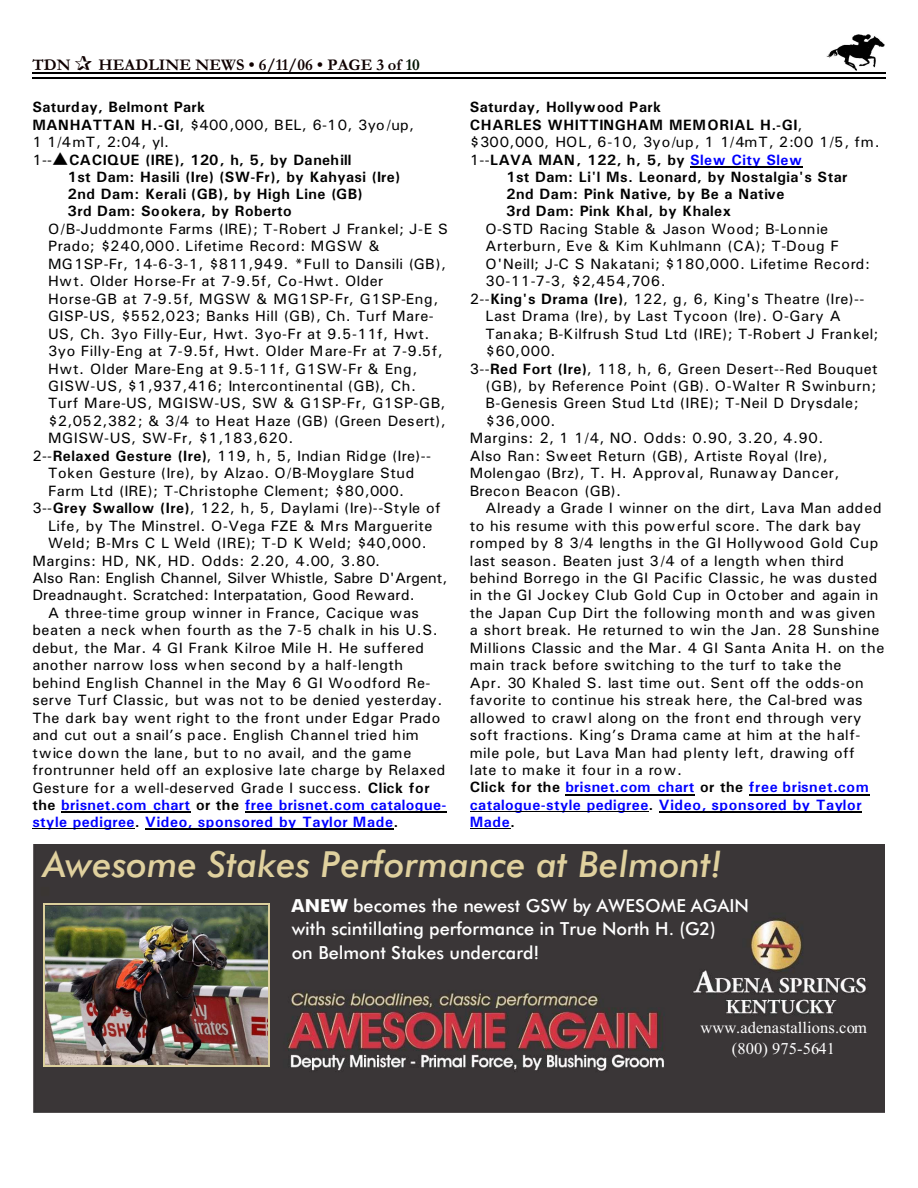
<style>
.page{position:relative;width:918px;height:1188px;background:#fff}
.page>*{position:absolute;margin:0;border:0;box-sizing:border-box;transform-origin:0 0}
.t1{font:italic 36px "Futura Md BT";color:#e0d19e}
.t2{font:18px/23.7px "Futura Md BT";color:#fff}
.t3{font:16.5px/21px "Times New Roman";letter-spacing:.005em;color:#fff;text-align:center}
.t4{font:700 16.5px "Garamond";letter-spacing:.005em;color:#0f0000}
.t5{font:15px "Univers";letter-spacing:.03em;color:#000}
.t6{font:700 15px/17.4px "Univers";letter-spacing:.03em;color:#000}
.t7{font:700 15px "Univers";letter-spacing:.03em;color:#00f}
.t8{font:15px "Univers";letter-spacing:.01em;color:#000}
.t9{font:15px "Univers";letter-spacing:.06em;color:#000}
.t10{font:15px "Univers";letter-spacing:.005em;color:#000}
.t11{font:15px "Univers";letter-spacing:.055em;color:#000}
.s1{color:#001400}
.s2{font-weight:400}
.s3{font-weight:700}
.s4{color:#000}
.s5{color:#00f}
</style>
<div class="page">
<img style="left:826px;top:34px;width:59px;height:36px">
<hr style="left:32px;top:72px;width:853px;height:1px;background:#000">
<hr style="left:32px;top:77px;width:853px;height:2px;background:#000">
<hr style="left:61px;top:811px;width:130px;height:2px;background:#000">
<hr style="left:245px;top:811px;width:202px;height:2px;background:#000">
<hr style="left:32px;top:828px;width:103px;height:1px;background:#000">
<hr style="left:145px;top:829px;width:248px;height:1px;background:#000">
<hr style="left:690px;top:166px;width:113px;height:1px;background:#000">
<hr style="left:565px;top:794px;width:130px;height:1px;background:#000">
<hr style="left:749px;top:794px;width:120px;height:1px;background:#000">
<hr style="left:470px;top:811px;width:179px;height:1px;background:#000">
<hr style="left:659px;top:811px;width:202px;height:2px;background:#000">
<hr style="left:470px;top:828px;width:40px;height:1px;background:#000">
<img style="left:33px;top:844px;width:851px;height:269px">
<img style="left:45px;top:907px;width:223px;height:159px">
<hr style="left:43px;top:903px;width:1px;height:164px;background:#dbcf9c">
<hr style="left:269px;top:903px;width:1px;height:164px;background:#dbcf9c">
<hr style="left:43px;top:903px;width:227px;height:2px;background:#dbcf9c">
<hr style="left:43px;top:1066px;width:227px;height:1px;background:#dbcf9c">
<p class="t4" style="left:32px;top:59px;width:40px">TDN</p>
<p class="t4" style="left:98px;top:59px;width:323px">HEADLINE NEWS • 6/11/06 • PAGE 3 of <span class="s1">10</span></p>
<p class="t6" style="left:32px;top:100px;width:383px">Saturday, Belmont Park<br>MANHATTAN H.-GI<span class="s2">, $400,000, BEL, 6-10, 3yo/up,<br>1 1/4mT, 2:04, yl.<br>1--</span>▲CACIQUE (IRE), 120, h, 5, by Danehill</p>
<p class="t6" style="left:68px;top:169px;width:334px">1st Dam: Hasili (Ire) (SW-Fr), by Kahyasi (Ire)<br>2nd Dam: Kerali (GB), by High Line (GB)<br>3rd Dam: Sookera, by Roberto</p>
<p class="t5" style="left:48px;top:223px;width:401px">O/B-Juddmonte Farms (IRE); T-Robert J Frankel; J-E S</p>
<p class="t11" style="left:48px;top:241px;width:333px">Prado; $240,000. Lifetime Record: MGSW &amp;</p>
<p class="t5" style="left:48px;top:258px;width:399px">MG1SP-Fr, 14-6-3-1, $811,949. *Full to Dansili (GB),</p>
<p class="t5" style="left:48px;top:276px;width:337px">Hwt. Older Horse-Fr at 7-9.5f, Co-Hwt. Older</p>
<p class="t5" style="left:48px;top:293px;width:392px">Horse-GB at 7-9.5f, MGSW &amp; MG1SP-Fr, G1SP-Eng,</p>
<p class="t5" style="left:48px;top:311px;width:387px">GISP-US, $552,023; Banks Hill (GB), Ch. Turf Mare-</p>
<p class="t5" style="left:48px;top:328px;width:383px">US, Ch. 3yo Filly-Eur, Hwt. 3yo-Fr at 9.5-11f, Hwt.</p>
<p class="t5" style="left:48px;top:346px;width:396px">3yo Filly-Eng at 7-9.5f, Hwt. Older Mare-Fr at 7-9.5f,</p>
<p class="t5" style="left:48px;top:363px;width:371px">Hwt. Older Mare-Eng at 9.5-11f, G1SW-Fr &amp; Eng,</p>
<p class="t5" style="left:48px;top:381px;width:370px">GISW-US, $1,937,416; Intercontinental (GB), Ch.</p>
<p class="t5" style="left:48px;top:398px;width:399px">Turf Mare-US, MGISW-US, SW &amp; G1SP-Fr, G1SP-GB,</p>
<p class="t5" style="left:48px;top:416px;width:399px">$2,052,382; &amp; 3/4 to Heat Haze (GB) (Green Desert),</p>
<p class="t5" style="left:48px;top:433px;width:247px">MGISW-US, SW-Fr, $1,183,620.</p>
<p class="t5" style="left:32px;top:450px;width:400px">2--<span class="s3">Relaxed Gesture (Ire)</span>, 119, h, 5, Indian Ridge (Ire)--</p>
<p class="t5" style="left:48px;top:468px;width:368px">Token Gesture (Ire), by Alzao. O/B-Moyglare Stud</p>
<p class="t5" style="left:48px;top:485px;width:358px">Farm Ltd (IRE); T-Christophe Clement; $80,000.</p>
<p class="t5" style="left:32px;top:503px;width:410px">3--<span class="s3">Grey Swallow (Ire)</span>, 122, h, 5, Daylami (Ire)--Style of</p>
<p class="t5" style="left:48px;top:520px;width:386px">Life, by The Minstrel. O-Vega FZE &amp; Mrs Marguerite</p>
<p class="t5" style="left:48px;top:538px;width:380px">Weld; B-Mrs C L Weld (IRE); T-D K Weld; $40,000.</p>
<p class="t5" style="left:32px;top:555px;width:349px">Margins: HD, NK, HD. Odds: 2.20, 4.00, 3.80.</p>
<p class="t10" style="left:32px;top:573px;width:417px">Also Ran: English Channel, Silver Whistle, Sabre D'Argent,</p>
<p class="t5" style="left:32px;top:590px;width:384px">Dreadnaught. Scratched: Interpatation, Good Reward.</p>
<p class="t5" style="left:48px;top:608px;width:372px">A three-time group winner in France, Cacique was</p>
<p class="t5" style="left:32px;top:625px;width:407px">beaten a neck when fourth as the 7-5 chalk in his U.S.</p>
<p class="t5" style="left:32px;top:643px;width:393px">debut, the Mar. 4 GI Frank Kilroe Mile H. He suffered</p>
<p class="t5" style="left:32px;top:660px;width:372px">another narrow loss when second by a half-length</p>
<p class="t5" style="left:32px;top:677px;width:400px">behind English Channel in the May 6 GI Woodford Re-</p>
<p class="t5" style="left:32px;top:695px;width:412px">serve Turf Classic, but was not to be denied yesterday.</p>
<p class="t5" style="left:32px;top:712px;width:410px">The dark bay went right to the front under Edgar Prado</p>
<p class="t8" style="left:32px;top:730px;width:388px">and cut out a snail’s pace. English Channel tried him</p>
<p class="t9" style="left:32px;top:747px;width:381px">twice down the lane, but to no avail, and the game</p>
<p class="t5" style="left:32px;top:765px;width:415px">frontrunner held off an explosive late charge by Relaxed</p>
<p class="t5" style="left:32px;top:782px;width:399px">Gesture for a well-deserved Grade I success. <span class="s3">Click for</span></p>
<p class="t7" style="left:32px;top:799px;width:416px"><span class="s4">the</span> brisnet.com chart <span class="s4">or the</span> free brisnet.com catalogue-</p>
<p class="t7" style="left:32px;top:817px;width:368px">style pedigree<span class="s4">.</span> Video, sponsored by Taylor Made<span class="s4">.</span></p>
<p class="t6" style="left:470px;top:100px;width:193px">Saturday, Hollywood Park</p>
<p class="t6" style="left:470px;top:117px;width:334px">CHARLES WHITTINGHAM MEMORIAL H.-GI<span class="s2">,</span></p>
<p class="t9" style="left:470px;top:137px;width:412px">$300,000, HOL, 6-10, 3yo/up, 1 1/4mT, 2:00 1/5, fm.</p>
<p class="t6" style="left:470px;top:152px;width:334px"><span class="s2">1--</span>LAVA MAN, 122, h, 5, by <span class="s5">Slew City Slew</span></p>
<p class="t6" style="left:506px;top:169px;width:343px">1st Dam: Li'l Ms. Leonard, by Nostalgia's Star</p>
<p class="t6" style="left:506px;top:187px;width:280px">2nd Dam: Pink Native, by Be a Native</p>
<p class="t6" style="left:506px;top:204px;width:226px">3rd Dam: Pink Khal, by Khalex</p>
<p class="t8" style="left:485px;top:223px;width:344px">O-STD Racing Stable &amp; Jason Wood; B-Lonnie</p>
<p class="t5" style="left:485px;top:241px;width:355px">Arterburn, Eve &amp; Kim Kuhlmann (CA); T-Doug F</p>
<p class="t5" style="left:485px;top:258px;width:386px">O'Neill; J-C S Nakatani; $180,000. Lifetime Record:</p>
<p class="t5" style="left:485px;top:276px;width:182px">30-11-7-3, $2,454,706.</p>
<p class="t5" style="left:470px;top:293px;width:396px">2--<span class="s3">King's Drama (Ire)</span>, 122, g, 6, King's Theatre (Ire)--</p>
<p class="t5" style="left:485px;top:311px;width:357px">Last Drama (Ire), by Last Tycoon (Ire). O-Gary A</p>
<p class="t8" style="left:485px;top:328px;width:394px">Tanaka; B-Kilfrush Stud Ltd (IRE); T-Robert J Frankel;</p>
<p class="t5" style="left:485px;top:346px;width:72px">$60,000.</p>
<p class="t5" style="left:470px;top:363px;width:410px">3--<span class="s3">Red Fort (Ire)</span>, 118, h, 6, Green Desert--Red Bouquet</p>
<p class="t5" style="left:485px;top:381px;width:392px">(GB), by Reference Point (GB). O-Walter R Swinburn;</p>
<p class="t5" style="left:485px;top:398px;width:375px">B-Genesis Green Stud Ltd (IRE); T-Neil D Drysdale;</p>
<p class="t5" style="left:485px;top:416px;width:72px">$36,000.</p>
<p class="t5" style="left:470px;top:433px;width:355px">Margins: 2, 1 1/4, NO. Odds: 0.90, 3.20, 4.90.</p>
<p class="t5" style="left:470px;top:450px;width:359px">Also Ran: Sweet Return (GB), Artiste Royal (Ire),</p>
<p class="t5" style="left:470px;top:468px;width:371px">Molengao (Brz), T. H. Approval, Runaway Dancer,</p>
<p class="t5" style="left:470px;top:485px;width:153px">Brecon Beacon (GB).</p>
<p class="t5" style="left:485px;top:503px;width:398px">Already a Grade I winner on the dirt, Lava Man added</p>
<p class="t5" style="left:470px;top:520px;width:393px">to his resume with this powerful score. The dark bay</p>
<p class="t5" style="left:470px;top:538px;width:410px">romped by 8 3/4 lengths in the GI Hollywood Gold Cup</p>
<p class="t5" style="left:470px;top:555px;width:376px">last season. Beaten just 3/4 of a length when third</p>
<p class="t5" style="left:470px;top:573px;width:409px">behind Borrego in the GI Pacific Classic, he was dusted</p>
<p class="t8" style="left:470px;top:590px;width:410px">in the GI Jockey Club Gold Cup in October and again in</p>
<p class="t5" style="left:470px;top:608px;width:407px">the Japan Cup Dirt the following month and was given</p>
<p class="t5" style="left:470px;top:625px;width:411px">a short break. He returned to win the Jan. 28 Sunshine</p>
<p class="t5" style="left:470px;top:643px;width:416px">Millions Classic and the Mar. 4 GI Santa Anita H. on the</p>
<p class="t5" style="left:470px;top:660px;width:373px">main track before switching to the turf to take the</p>
<p class="t5" style="left:470px;top:677px;width:396px">Apr. 30 Khaled S. last time out. Sent off the odds-on</p>
<p class="t5" style="left:470px;top:695px;width:394px">favorite to continue his streak here, the Cal-bred was</p>
<p class="t5" style="left:470px;top:712px;width:393px">allowed to crawl along on the front end through very</p>
<p class="t5" style="left:470px;top:730px;width:392px">soft fractions. King’s Drama came at him at the half-</p>
<p class="t5" style="left:470px;top:747px;width:386px">mile pole, but Lava Man had plenty left, drawing off</p>
<p class="t9" style="left:470px;top:765px;width:214px">late to make it four in a row.</p>
<p class="t7" style="left:470px;top:782px;width:400px"><span class="s4">Click for the</span> brisnet.com chart <span class="s4">or the</span> free brisnet.com</p>
<p class="t7" style="left:470px;top:799px;width:393px">catalogue-style pedigree<span class="s4">.</span> Video, sponsored by Taylor</p>
<p class="t7" style="left:470px;top:817px;width:47px">Made<span class="s4">.</span></p>
<h1 class="t1" style="left:43px;top:850px;width:681px">Awesome Stakes Performance at Belmont!</h1>
<p class="t2" style="left:292px;top:895px;width:459px"><span class="s3">ANEW</span> becomes the newest GSW by AWESOME AGAIN with scintillating performance in True North H. (G2)<br>on Belmont Stakes undercard!</p>
<p class="t3" style="left:700px;top:1019px;width:168px">www.adenastallions.com (800) 975-5641</p>
</div>
